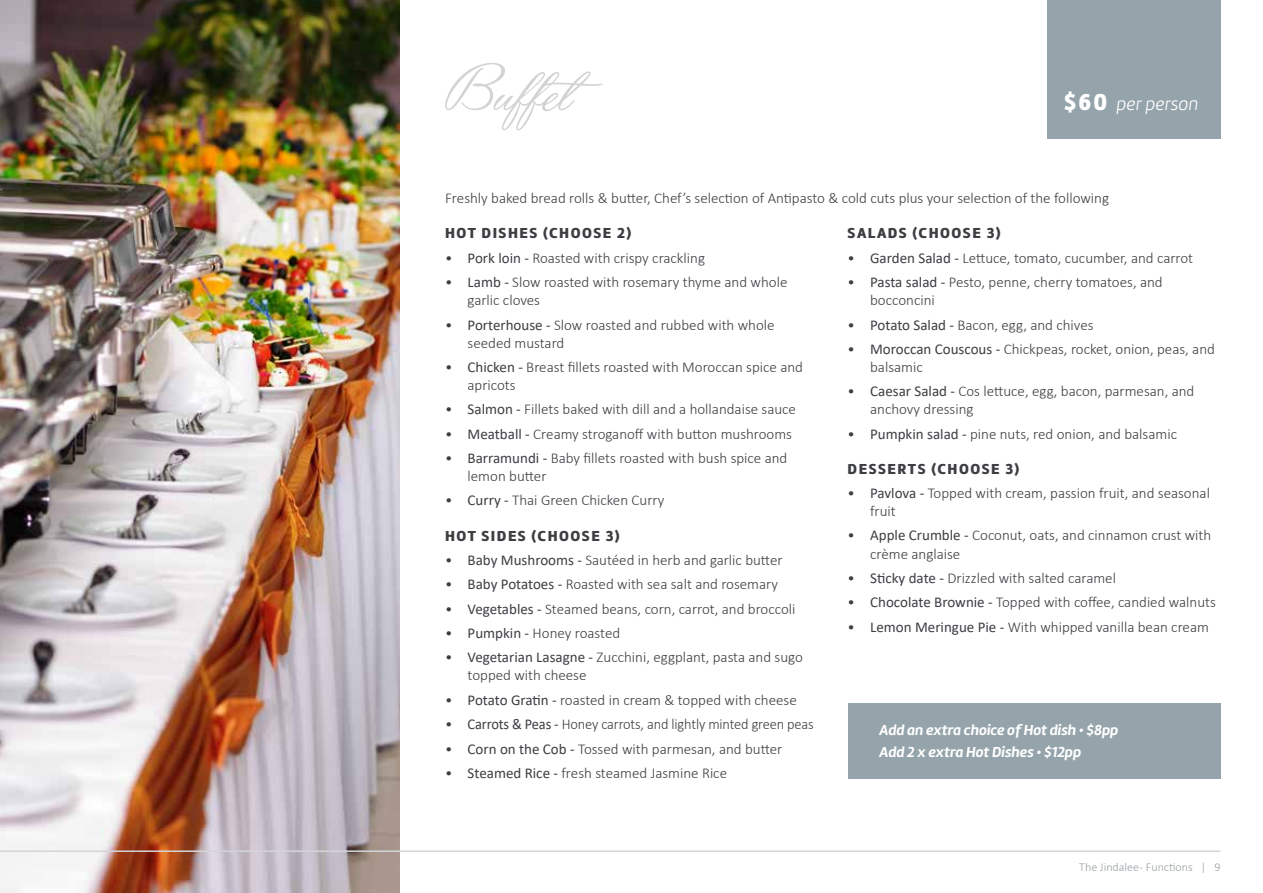
<style>
.page{position:relative;width:1263px;height:893px;background:#fff}
.page>*{position:absolute;margin:0;border:0;box-sizing:border-box;transform-origin:0 0}
.t1{font:70.5px "Yaquote Script Personal Use";color:#d1d3d4}
.t2{font:italic 300 19.05px "Marine";color:#fff}
.t3{font:300 15px/18px "Calibri";color:#3c3e42}
.t4{font:900 15px "Marine";letter-spacing:.1em;color:#3c3e42}
.t5{font:italic 700 15px/22.2px "Marine";color:#fff}
.t6{font:300 12px "Calibri";color:#979da1}
.s1{font-weight:900;font-style:normal;font-size:23.7px}
.s2{font-weight:400}
</style>
<div class="page">
<img style="left:0;top:0;width:400px;height:893px">
<div style="left:1047px;top:0;width:173px;height:138px;background:#95a3ab"></div>
<div style="left:848px;top:703px;width:372px;height:75px;background:#95a3ab"></div>
<hr style="left:0;top:850px;width:1220px;height:2px;background:#d2d5d8">
<h1 class="t1" style="left:445px;top:53px;width:175px">Buffet</h1>
<p class="t2" style="left:1064px;top:92px;width:136px"><span class="s1">$60</span> per person</p>
<p class="t3" style="left:445px;top:189px;width:665px">Freshly baked bread rolls &amp; butter, Chef’s selection of Antipasto &amp; cold cuts plus your selection of the following</p>
<p class="t4" style="left:445px;top:224px;width:188px">HOT DISHES (CHOOSE 2)</p>
<p class="t3" style="left:445px;top:249px;width:261px">• <span class="s2">Pork loin -</span> Roasted with crispy crackling</p>
<p class="t3" style="left:468px;top:273px;width:321px;text-indent:-22px">• <span class="s2">Lamb -</span> Slow roasted with rosemary thyme and whole garlic cloves</p>
<p class="t3" style="left:468px;top:315px;width:308px;text-indent:-22px">• <span class="s2">Porterhouse -</span> Slow roasted and rubbed with whole seeded mustard</p>
<p class="t3" style="left:468px;top:358px;width:337px;text-indent:-22px">• <span class="s2">Chicken -</span> Breast fillets roasted with Moroccan spice and apricots</p>
<p class="t3" style="left:445px;top:400px;width:352px">• <span class="s2">Salmon -</span> Fillets baked with dill and a hollandaise sauce</p>
<p class="t3" style="left:445px;top:425px;width:348px">• <span class="s2">Meatball -</span> Creamy stroganoff with button mushrooms</p>
<p class="t3" style="left:468px;top:449px;width:321px;text-indent:-22px">• <span class="s2">Barramundi -</span> Baby fillets roasted with bush spice and lemon butter</p>
<p class="t3" style="left:445px;top:491px;width:221px">• <span class="s2">Curry -</span> Thai Green Chicken Curry</p>
<p class="t4" style="left:445px;top:526px;width:176px">HOT SIDES (CHOOSE 3)</p>
<p class="t3" style="left:445px;top:551px;width:339px">• <span class="s2">Baby Mushrooms -</span> Sautéed in herb and garlic butter</p>
<p class="t3" style="left:445px;top:575px;width:334px">• <span class="s2">Baby Potatoes -</span> Roasted with sea salt and rosemary</p>
<p class="t3" style="left:445px;top:599px;width:352px">• <span class="s2">Vegetables -</span> Steamed beans, corn, carrot, and broccoli</p>
<p class="t3" style="left:445px;top:624px;width:177px">• <span class="s2">Pumpkin -</span> Honey roasted</p>
<p class="t3" style="left:468px;top:648px;width:337px;text-indent:-22px">• <span class="s2">Vegetarian Lasagne -</span> Zucchini, eggplant, pasta and sugo topped with cheese</p>
<p class="t3" style="left:445px;top:691px;width:353px">• <span class="s2">Potato Gratin -</span> roasted in cream &amp; topped with cheese</p>
<p class="t3" style="left:445px;top:715px;width:370px">• <span class="s2">Carrots &amp; Peas -</span> Honey carrots, and lightly minted green peas</p>
<p class="t3" style="left:445px;top:739px;width:339px">• <span class="s2">Corn on the Cob -</span> Tossed with parmesan, and butter</p>
<p class="t3" style="left:445px;top:764px;width:283px">• <span class="s2">Steamed Rice -</span> fresh steamed Jasmine Rice</p>
<p class="t4" style="left:848px;top:224px;width:154px">SALADS (CHOOSE 3)</p>
<p class="t3" style="left:848px;top:249px;width:347px">• <span class="s2">Garden Salad -</span> Lettuce, tomato, cucumber, and carrot</p>
<p class="t3" style="left:870px;top:273px;width:294px;text-indent:-23px">• <span class="s2">Pasta salad -</span> Pesto, penne, cherry tomatoes, and bocconcini</p>
<p class="t3" style="left:848px;top:315px;width:247px">• <span class="s2">Potato Salad -</span> Bacon, egg, and chives</p>
<p class="t3" style="left:870px;top:340px;width:346px;text-indent:-23px">• <span class="s2">Moroccan Couscous -</span> Chickpeas, rocket, onion, peas, and balsamic</p>
<p class="t3" style="left:870px;top:382px;width:326px;text-indent:-22px">• <span class="s2">Caesar Salad -</span> Cos lettuce, egg, bacon, parmesan, and anchovy dressing</p>
<p class="t3" style="left:848px;top:425px;width:331px">• <span class="s2">Pumpkin salad -</span> pine nuts, red onion, and balsamic</p>
<p class="t4" style="left:848px;top:459px;width:173px">DESSERTS (CHOOSE 3)</p>
<p class="t3" style="left:870px;top:484px;width:341px;text-indent:-22px">• <span class="s2">Pavlova -</span> Topped with cream, passion fruit, and seasonal fruit</p>
<p class="t3" style="left:870px;top:526px;width:343px;text-indent:-22px">• <span class="s2">Apple Crumble -</span> Coconut, oats, and cinnamon crust with crème anglaise</p>
<p class="t3" style="left:848px;top:569px;width:270px">• <span class="s2">Sticky date -</span> Drizzled with salted caramel</p>
<p class="t3" style="left:848px;top:593px;width:370px">• <span class="s2">Chocolate Brownie -</span> Topped with coffee, candied walnuts</p>
<p class="t3" style="left:848px;top:617px;width:363px">• <span class="s2">Lemon Meringue Pie -</span> With whipped vanilla bean cream</p>
<p class="t5" style="left:879px;top:718px;width:240px">Add an extra choice of Hot dish • $8pp<br>Add 2 x extra Hot Dishes • $12pp</p>
<p class="t6" style="left:1079px;top:860px;width:143px">The Jindalee - Functions | 9</p>
</div>
